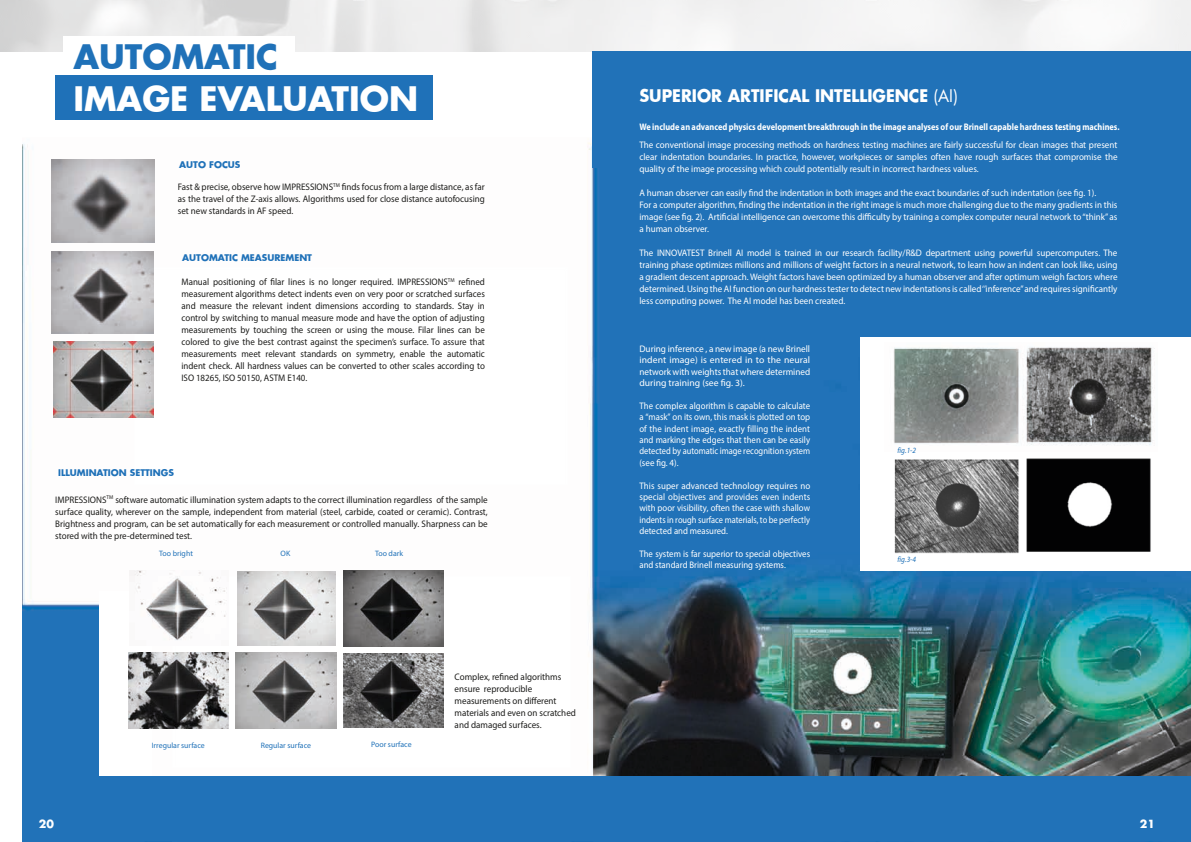
<style>
.page{position:relative;width:1191px;height:842px;background:#fff}
.page>*{position:absolute;margin:0;border:0;box-sizing:border-box;transform-origin:0 0}
.t1{font:700 33px "Futura";color:#fff}
.t2{font:700 33px "Futura";color:#1f71b8}
.t3{font:700 17px "Futura";color:#fff;scale:.94 1}
.t4{font:700 11px "Futura";color:#fff}
.t5{font:9.5px/12px "Myriad Pro";color:#fff;text-align:justify;scale:.95 1}
.t6{font:9.5px/12px "Myriad Pro";color:#1d1d1b;text-align:justify;scale:.95 1}
.t7{font:9.5px/12px "Myriad Pro";color:#1d1d1b;text-align:justify;scale:.94 1}
.t8{font:9.5px/11.4px "Myriad Pro";color:#fff;text-align:justify;scale:.92 1}
.t9{font:9.5px/11.4px "Myriad Pro";color:#fff;text-align:justify;scale:.94 1}
.t10{font:9.5px/11.4px "Myriad Pro";color:#fff;text-align:justify}
.t11{font:700 9.5px "Myriad Pro";color:#fff;scale:.87 1}
.t12{font:700 9px "Futura";color:#1f71b8}
.t13{font:italic 8px "Myriad Pro";color:#1f71b8;scale:.92 1}
.t14{font:7.8px "Myriad Pro";color:#1f71b8}
.s1{font-weight:400}
</style>
<div class="page">
<img style="left:23px;top:143px;width:1168px;height:699px">
<div style="left:861px;top:337px;width:330px;height:234px;background:#fff"></div>
<svg style="left:0;top:0;width:1191px;height:52px;fill:#f0f0f0"></svg>
<div style="left:64px;top:36px;width:231px;height:54px;background:#fff"></div>
<div style="left:55px;top:75px;width:377px;height:44px;background:#1f71b8"></div>
<img style="left:52px;top:160px;width:102px;height:82px">
<img style="left:51px;top:251px;width:103px;height:83px">
<img style="left:53px;top:342px;width:101px;height:75px">
<div style="left:99px;top:591px;width:53px;height:192px;background:#fff"></div>
<img style="left:344px;top:653px;width:99px;height:75px">
<img style="left:235px;top:653px;width:101px;height:75px">
<img style="left:128px;top:653px;width:101px;height:75px">
<img style="left:129px;top:571px;width:100px;height:74px">
<img style="left:237px;top:571px;width:99px;height:75px">
<img style="left:343px;top:571px;width:101px;height:75px">
<div style="left:71px;top:776px;width:1120px;height:48px;background:#2172b8"></div>
<div style="left:592px;top:51px;width:599px;height:116px;background:#2172b8"></div>
<img style="left:893px;top:347px;width:262px;height:99px">
<img style="left:894px;top:458px;width:257px;height:96px">
<div style="left:1153px;top:132px;width:38px;height:205px;background:#2172b8"></div>
<h1 class="t2" style="left:73px;top:34px;width:206px">AUTOMATIC</h1>
<h1 class="t1" style="left:73px;top:76px;width:346px">IMAGE EVALUATION</h1>
<p class="t12" style="left:179px;top:158px;width:63px">AUTO FOCUS</p>
<p class="t6" style="left:178px;top:180px;width:325px">Fast &amp; precise, observe how IMPRESSIONS<sup>TM</sup> finds focus from a large distance, as far as the travel of the Z-axis allows. Algorithms used for close distance autofocusing set new standards in AF speed.</p>
<p class="t12" style="left:182px;top:251px;width:131px">AUTOMATIC MEASUREMENT</p>
<p class="t7" style="left:181px;top:275px;width:324px">Manual positioning of filar lines is no longer required. IMPRESSIONS<sup>TM</sup> refined measurement algorithms detect indents even on very poor or scratched surfaces and measure the relevant indent dimensions according to standards. Stay in control by switching to manual measure mode and have the option of adjusting measurements by touching the screen or using the mouse. Filar lines can be colored to give the best contrast against the specimen’s surface. To assure that measurements meet relevant standards on symmetry, enable the automatic indent check. All hardness values can be converted to other scales according to ISO 18265, ISO 50150, ASTM E140.</p>
<p class="t12" style="left:58px;top:466px;width:117px">ILLUMINATION SETTINGS</p>
<p class="t6" style="left:55px;top:493px;width:457px">IMPRESSIONS<sup>TM</sup> software automatic illumination system adapts to the correct illumination regardless of the sample surface quality, wherever on the sample, independent from material (steel, carbide, coated or ceramic). Contrast, Brightness and program, can be set automatically for each measurement or controlled manually. Sharpness can be stored with the pre-determined test.</p>
<p class="t14" style="left:159px;top:548px;width:35px">Too bright</p>
<p class="t14" style="left:281px;top:548px;width:11px">OK</p>
<p class="t14" style="left:375px;top:548px;width:29px">Too dark</p>
<p class="t14" style="left:152px;top:740px;width:55px">Irregular surface</p>
<p class="t14" style="left:261px;top:740px;width:52px">Regular surface</p>
<p class="t14" style="left:371px;top:740px;width:42px">Poor surface</p>
<p class="t6" style="left:454px;top:671px;width:129px;text-align:left">Complex, refined algorithms ensure reproducible measurements on different materials and even on scratched and damaged surfaces.</p>
<h2 class="t3" style="left:639px;top:84px;width:340px">SUPERIOR ARTIFICAL INTELLIGENCE <span class="s1">(AI)</span></h2>
<p class="t5" style="left:639px;top:138px;width:505px">The conventional image processing methods on hardness testing machines are fairly successful for clean images that present clear indentation boundaries. In practice, however, workpieces or samples often have rough surfaces that compromise the quality of the image processing which could potentially result in incorrect hardness values.</p>
<p class="t5" style="left:639px;top:186px;width:505px;text-align:left">A human observer can easily find the indentation in both images and the exact boundaries of such indentation (see fig. 1).<br>For a computer algorithm, finding the indentation in the right image is much more challenging due to the many gradients in this image (see fig. 2). Artificial intelligence can overcome this difficulty by training a complex computer neural network to “think” as a human observer.</p>
<p class="t5" style="left:639px;top:246px;width:505px">The INNOVATEST Brinell AI model is trained in our research facility/R&amp;D department using powerful supercomputers. The training phase optimizes millions and millions of weight factors in a neural network, to learn how an indent can look like, using a gradient descent approach. Weight factors have been optimized by a human observer and after optimum weigh factors where determined. Using the AI function on our hardness tester to detect new indentations is called ‘’inference’’ and requires significantly less computing power. The AI model has been created.</p>
<p class="t10" style="left:639px;top:343px;width:172px">During inference , a new image (a new Brinell indent image) is entered in to the neural network with weights that where determined during training (see fig. 3).</p>
<p class="t8" style="left:639px;top:400px;width:187px">The complex algorithm is capable to calculate a “mask” on its own, this mask is plotted on top of the indent image, exactly filling the indent and marking the edges that then can be easily detected by automatic image recognition system (see fig. 4).</p>
<p class="t9" style="left:639px;top:479px;width:183px">This super advanced technology requires no special objectives and provides even indents with poor visibility, often the case with shallow indents in rough surface materials, to be perfectly detected and measured.</p>
<p class="t8" style="left:639px;top:548px;width:187px">The system is far superior to special objectives and standard Brinell measuring systems.</p>
<p class="t11" style="left:639px;top:121px;width:553px">We include an advanced physics development breakthrough in the image analyses of our Brinell capable hardness testing machines.</p>
<p class="t13" style="left:897px;top:445px;width:22px">fig.1-2</p>
<p class="t13" style="left:897px;top:555px;width:22px">fig.3-4</p>
<p class="t4" style="left:39px;top:816px;width:17px">20</p>
<p class="t4" style="left:1140px;top:816px;width:17px">21</p>
</div>
